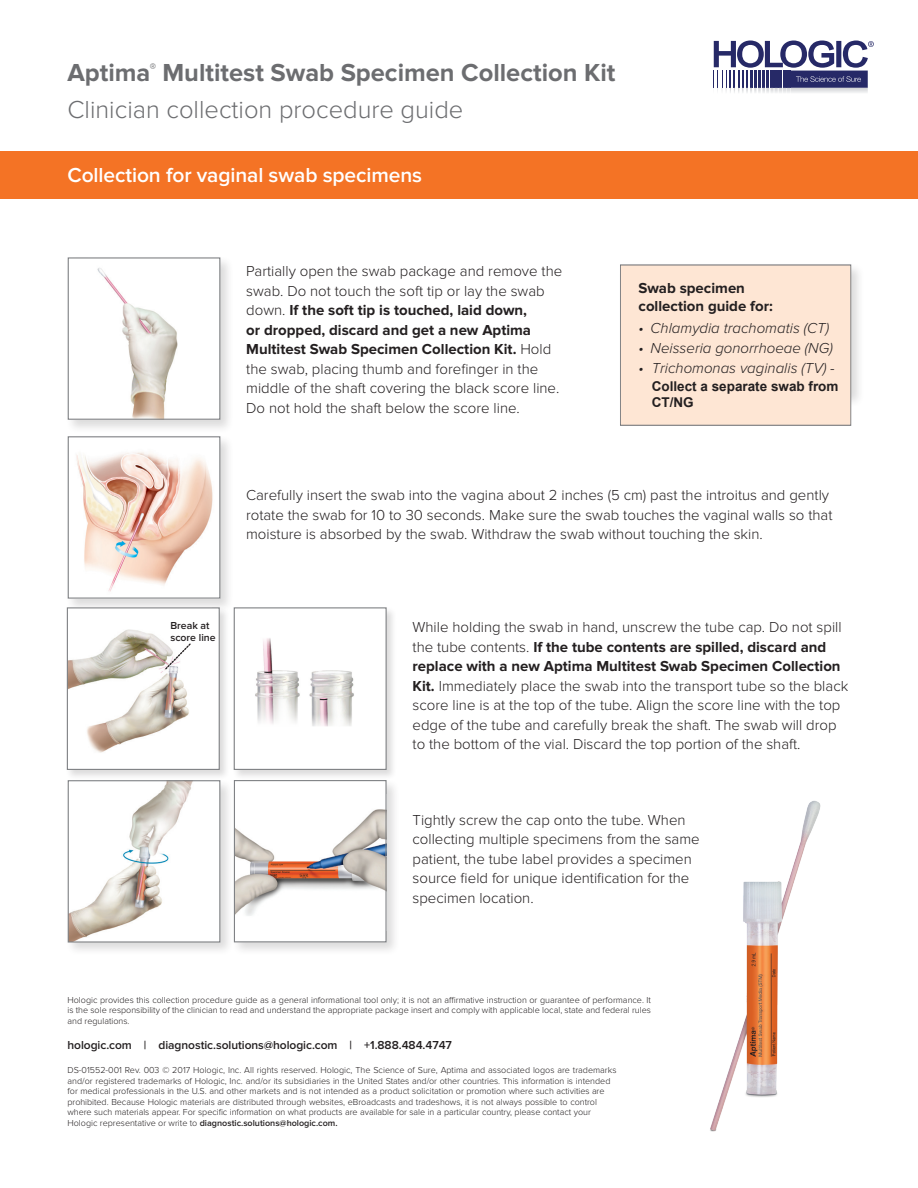
<style>
.page{position:relative;width:918px;height:1188px;background:#fff}
.page>*{position:absolute;margin:0;border:0;box-sizing:border-box;transform-origin:0 0}
.t1{font:700 25.5px/37.5px "Proxima Nova";color:#6c6d70}
.t2{font:600 21px "Proxima Nova";letter-spacing:-.005em;color:#fff}
.t3{font:300 15px/19.5px "Proxima Nova";color:#231f20}
.t4{font:italic 300 15px "Proxima Nova";color:#231f20}
.t5{font:700 15px/18px "Proxima Nova";color:#231f20}
.t6{font:700 13.5px/16.5px "Arial";color:#231f20}
.t7{font:600 12px "Proxima Nova";letter-spacing:-.005em;color:#231f20}
.t8{font:600 10.5px/12px "Proxima Nova";color:#231f20}
.t9{font:300 9px/10.5px "Proxima Nova";letter-spacing:-.005em;color:#231f20;text-align:justify}
.s1{font-weight:300}
.s2{font-weight:700}
.s3{font-family:"Minion Pro";font-weight:400}
.s4{font-weight:600}
</style>
<div class="page">
<div style="left:0;top:151px;width:918px;height:48px;background:#f47325"></div>
<svg style="left:714px;top:40px;width:160px;height:53px"></svg>
<div style="left:618px;top:262px;width:289px;height:169px;background:#231f20;opacity:.16"></div>
<div style="left:620px;top:265px;width:231px;height:161px;background:#fee6d4;border:1px solid #76787b"></div>
<div style="left:65px;top:255px;width:169px;height:179px;background:#231f20;opacity:.16"></div>
<div style="left:68px;top:258px;width:152px;height:161px;background:#fff"></div>
<img style="left:97px;top:268px;width:81px;height:150px">
<div style="left:68px;top:257px;width:152px;height:163px;border:1px solid #808285"></div>
<div style="left:65px;top:434px;width:169px;height:179px;background:#231f20;opacity:.16"></div>
<img style="left:70px;top:438px;width:148px;height:159px">
<div style="left:68px;top:436px;width:152px;height:163px;border:1px solid #808285"></div>
<div style="left:65px;top:606px;width:166px;height:175px;background:#231f20;opacity:.16"></div>
<div style="left:67px;top:608px;width:152px;height:161px;background:#fff"></div>
<img style="left:69px;top:629px;width:120px;height:124px">
<div style="left:67px;top:607px;width:153px;height:163px;border:1px solid #808285"></div>
<div style="left:232px;top:606px;width:165px;height:175px;background:#231f20;opacity:.16"></div>
<div style="left:234px;top:607px;width:153px;height:163px;background:#fff;border:1px solid #808285"></div>
<svg style="left:164px;top:642px;width:27px;height:29px"></svg>
<img style="left:255px;top:638px;width:45px;height:86px">
<img style="left:309px;top:670px;width:45px;height:57px">
<div style="left:65px;top:778px;width:169px;height:179px;background:#231f20;opacity:.16"></div>
<img style="left:70px;top:782px;width:148px;height:159px">
<div style="left:68px;top:780px;width:152px;height:163px;border:1px solid #808285"></div>
<img style="left:710px;top:800px;width:111px;height:332px">
<div style="left:232px;top:778px;width:169px;height:179px;background:#231f20;opacity:.16"></div>
<div style="left:234px;top:781px;width:152px;height:161px;background:#fff"></div>
<img style="left:236px;top:809px;width:149px;height:107px">
<div style="left:234px;top:780px;width:153px;height:162px;border:1px solid #808285"></div>
<h1 class="t1" style="left:67px;top:54px;width:549px">Aptima<sup>®</sup> Multitest Swab Specimen Collection Kit<br><span class="s1">Clinician collection procedure guide</span></h1>
<h2 class="t2" style="left:68px;top:163px;width:356px">Collection for vaginal swab specimens</h2>
<p class="t3" style="left:246px;top:262px;width:318px">Partially open the swab package and remove the swab. Do not touch the soft tip or lay the swab down. <span class="s2">If the soft tip is touched, laid down,<br>or dropped, discard and get a new Aptima Multitest Swab Specimen Collection Kit.</span> Hold the swab, placing thumb and forefinger in the middle of the shaft covering the black score line.<br>Do not hold the shaft below the score line.</p>
<p class="t5" style="left:639px;top:279px;width:136px">Swab specimen collection guide for:</p>
<p class="t4" style="left:639px;top:320px;width:192px">• Chlamydia trachomatis (CT)</p>
<p class="t4" style="left:639px;top:340px;width:196px">• Neisseria gonorrhoeae (NG)</p>
<p class="t4" style="left:639px;top:360px;width:198px">• Trichomonas vaginalis (TV) <span class="s3">-</span></p>
<p class="t6" style="left:652px;top:378px;width:188px">Collect a separate swab from<br>CT/NG</p>
<p class="t3" style="left:246px;top:486px;width:588px">Carefully insert the swab into the vagina about 2 inches (5 cm) past the introitus and gently rotate the swab for 10 to 30 seconds. Make sure the swab touches the vaginal walls so that moisture is absorbed by the swab. Withdraw the swab without touching the skin.</p>
<p class="t8" style="left:170px;top:619px;width:47px">Break at score line</p>
<p class="t3" style="left:413px;top:618px;width:437px">While holding the swab in hand, unscrew the tube cap. Do not spill the tube contents. <span class="s2">If the tube contents are spilled, discard and replace with a new Aptima Multitest Swab Specimen Collection Kit.</span> Immediately place the swab into the transport tube so the black score line is at the top of the tube. Align the score line with the top edge of the tube and carefully break the shaft. The swab will drop to the bottom of the vial. Discard the top portion of the shaft.</p>
<p class="t3" style="left:413px;top:810px;width:289px">Tightly screw the cap onto the tube. When collecting multiple specimens from the same patient, the tube label provides a specimen source field for unique identification for the specimen location.</p>
<p class="t9" style="left:68px;top:995px;width:585px">Hologic provides this collection procedure guide as a general informational tool only; it is not an affirmative instruction or guarantee of performance. It is the sole responsibility of the clinician to read and understand the appropriate package insert and comply with applicable local, state and federal rules and regulations.</p>
<p class="t7" style="left:68px;top:1038px;width:386px">hologic.com | diagnostic.solutions@hologic.com | +1.888.484.4747</p>
<p class="t9" style="left:68px;top:1065px;width:551px;text-align:left">DS-01552-001 Rev. 003 © 2017 Hologic, Inc. All rights reserved. Hologic, The Science of Sure, Aptima and associated logos are trademarks and/or registered trademarks of Hologic, Inc. and/or its subsidiaries in the United States and/or other countries. This information is intended for medical professionals in the U.S. and other markets and is not intended as a product solicitation or promotion where such activities are prohibited. Because Hologic materials are distributed through websites, eBroadcasts and tradeshows, it is not always possible to control where such materials appear. For specific information on what products are available for sale in a particular country, please contact your Hologic representative or write to <span class="s4">diagnostic.solutions@hologic.com.</span></p>
</div>
